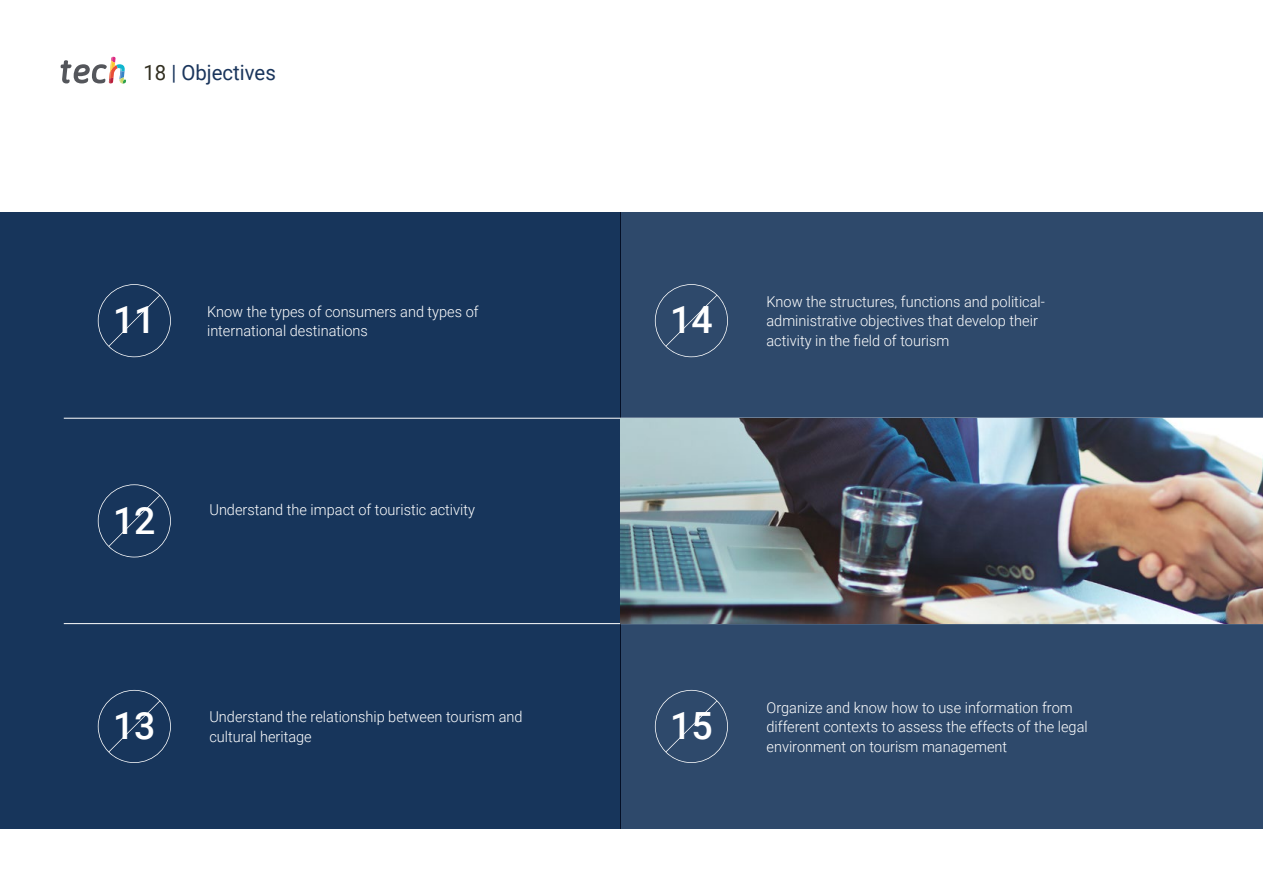
<style>
.page{position:relative;width:1263px;height:893px;background:#fff}
.page>*{position:absolute;margin:0;border:0;box-sizing:border-box;transform-origin:0 0}
.t1{font:500 37.5px "Roboto";color:#fff}
.t2{font:21px "Roboto";color:#1a355c}
.t3{font:300 15px/19.5px "Roboto";color:#fff}
.s1{color:#312e20}
</style>
<div class="page">
<div style="left:0;top:213px;width:621px;height:616px;background:#17355b"></div>
<div style="left:621px;top:213px;width:642px;height:616px;background:#2e496b"></div>
<svg style="left:98px;top:284px;width:73px;height:73px"></svg>
<svg style="left:98px;top:690px;width:73px;height:73px"></svg>
<svg style="left:98px;top:484px;width:73px;height:73px"></svg>
<svg style="left:655px;top:284px;width:73px;height:73px"></svg>
<svg style="left:655px;top:690px;width:73px;height:73px"></svg>
<hr style="left:64px;top:418px;width:1199px;height:1px;background:#fff">
<hr style="left:64px;top:623px;width:1199px;height:1px;background:#fff">
<img style="left:621px;top:418px;width:642px;height:205px">
<svg style="left:61px;top:57px;width:65px;height:27px"></svg>
<h2 class="t2" style="left:144px;top:57px;width:134px"><span class="s1">18</span> | Objectives</h2>
<h1 class="t1" style="left:113px;top:294px;width:44px">11</h1>
<p class="t3" style="left:207px;top:301px;width:273px">Know the types of consumers and types of</p>
<p class="t3" style="left:207px;top:320px;width:162px">international destinations</p>
<h1 class="t1" style="left:113px;top:494px;width:44px">12</h1>
<p class="t3" style="left:209px;top:500px;width:267px">Understand the impact of touristic activity</p>
<h1 class="t1" style="left:113px;top:699px;width:44px">13</h1>
<p class="t3" style="left:209px;top:707px;width:315px">Understand the relationship between tourism and cultural heritage</p>
<h1 class="t1" style="left:670px;top:294px;width:44px">14</h1>
<p class="t3" style="left:766px;top:291px;width:280px">Know the structures, functions and political&shy;administrative objectives that develop their activity in the field of tourism</p>
<h1 class="t1" style="left:670px;top:699px;width:44px">15</h1>
<p class="t3" style="left:766px;top:697px;width:323px">Organize and know how to use information from different contexts to assess the effects of the legal environment on tourism management</p>
</div>
